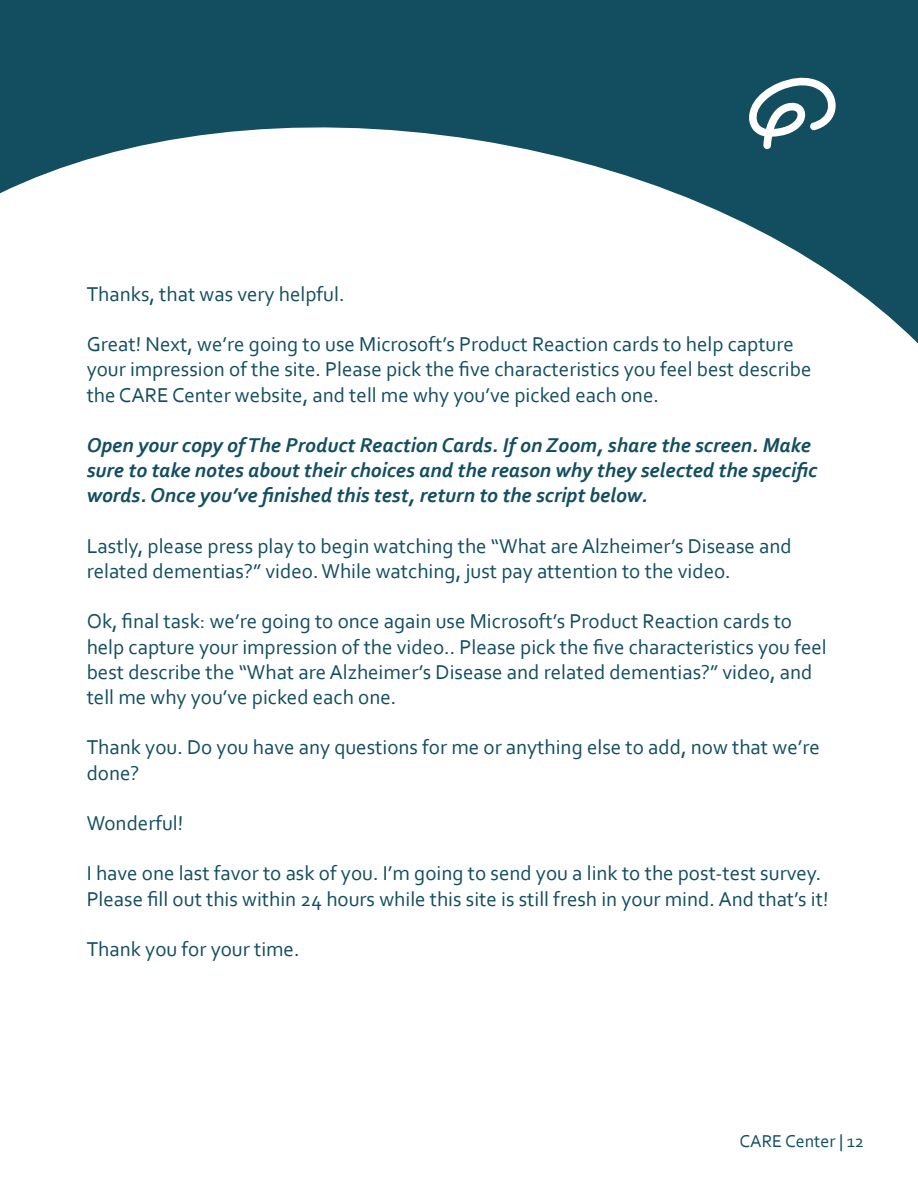
<style>
.page{position:relative;width:918px;height:1188px;background:#fff}
.page>*{position:absolute;margin:0;border:0;box-sizing:border-box;transform-origin:0 0}
.t1{font:21px/25.2px "Corbel";color:#134e60}
.t2{font:italic 700 21px/25.2px "Corbel";color:#134e60}
.t3{font:18px "Corbel";color:#134e60}
</style>
<div class="page">
<svg style="left:0;top:0;width:918px;height:344px;fill:#134e60"></svg>
<svg style="left:749px;top:78px;width:87px;height:71px"></svg>
<p class="t1" style="left:87px;top:281px;width:259px">Thanks, that was very helpful.</p>
<p class="t1" style="left:87px;top:331px;width:726px">Great! Next, we’re going to use Microsoft’s Product Reaction cards to help capture your impression of the site. Please pick the five characteristics you feel best describe the CARE Center website, and tell me why you’ve picked each one.</p>
<p class="t2" style="left:87px;top:432px;width:732px">Open your copy of The Product Reaction Cards. If on Zoom, share the screen. Make sure to take notes about their choices and the reason why they selected the specific words. Once you’ve finished this test, return to the script below.</p>
<p class="t1" style="left:87px;top:533px;width:707px">Lastly, please press play to begin watching the “What are Alzheimer’s Disease and related dementias?” video. While watching, just pay attention to the video.</p>
<p class="t1" style="left:87px;top:608px;width:742px">Ok, final task: we’re going to once again use Microsoft’s Product Reaction cards to help capture your impression of the video.. Please pick the five characteristics you feel best describe the “What are Alzheimer’s Disease and related dementias?” video, and tell me why you’ve picked each one.</p>
<p class="t1" style="left:87px;top:734px;width:735px">Thank you. Do you have any questions for me or anything else to add, now that we’re done?</p>
<p class="t1" style="left:87px;top:810px;width:98px">Wonderful!</p>
<p class="t1" style="left:87px;top:860px;width:743px">I have one last favor to ask of you. I’m going to send you a link to the post-test survey.<br>Please fill out this within 24 hours while this site is still fresh in your mind. And that’s it!</p>
<p class="t1" style="left:87px;top:936px;width:214px">Thank you for your time.</p>
<p class="t3" style="left:740px;top:1130px;width:126px">CARE Center | 12</p>
</div>
